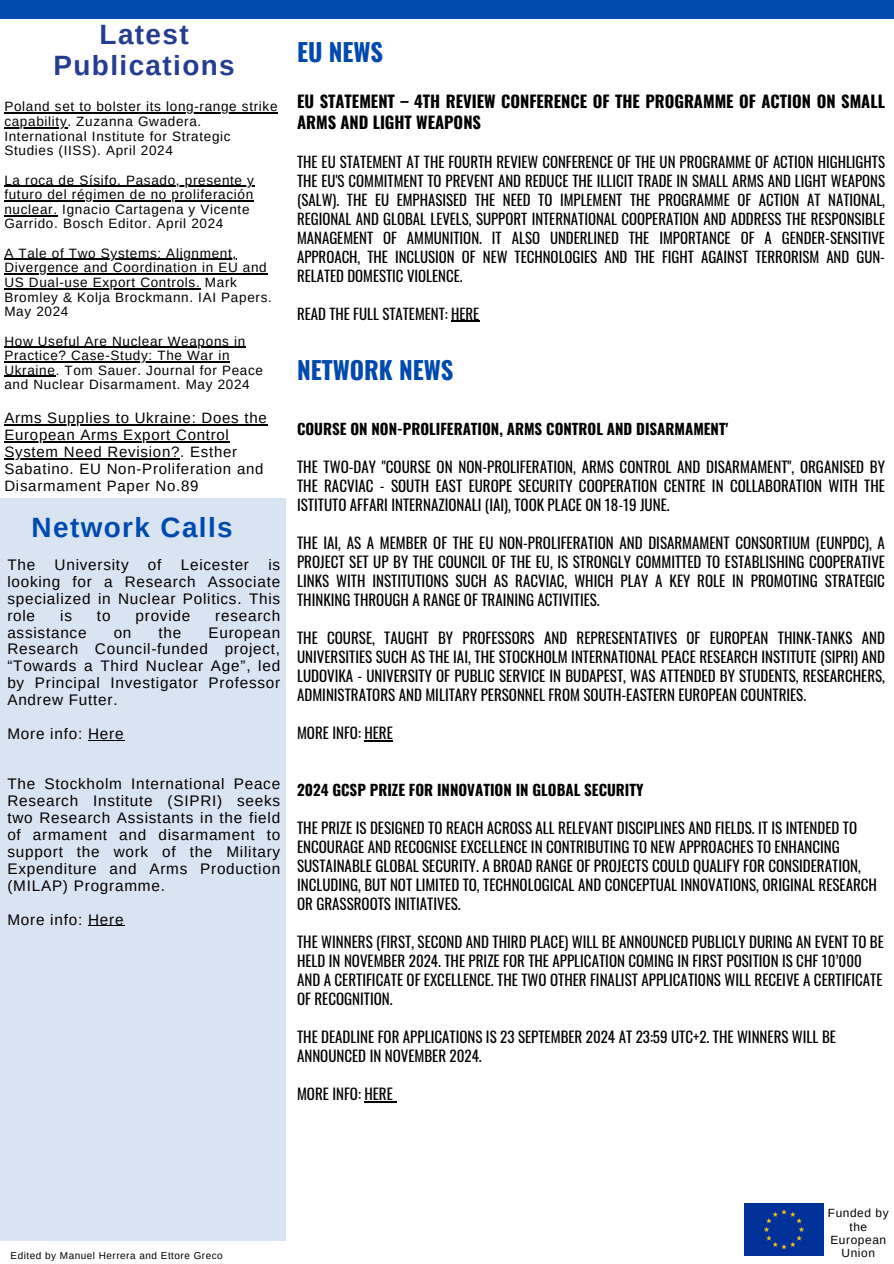
<style>
.page{position:relative;width:894px;height:1264px;background:#fff}
.page>*{position:absolute;margin:0;border:0;box-sizing:border-box;transform-origin:0 0}
.t1{font:700 27.9px/31.5px "Arimo";letter-spacing:.05em;color:#253d91;text-align:center}
.t2{font:700 27.9px "Arimo";letter-spacing:.05em;color:#004aad}
.t3{font:700 24.45px "Oswald";color:#004aad}
.t4{font:700 16.5px/21px "Oswald";color:#000}
.t5{font:15.3px/16.8px "Arimo";letter-spacing:.05em;color:#000;text-align:justify}
.t6{font:15px/19px "Oswald";color:#000;text-align:justify}
.t7{font:15px/16.8px "Arimo";letter-spacing:.05em;color:#000}
.t8{font:700 15px "Oswald";color:#000}
.t9{font:14.85px/19px "Oswald";color:#000;text-align:justify}
.t10{font:13.5px/14.7px "Arimo";letter-spacing:.05em;color:#000}
.t11{font:11.85px/13.4px "Arimo";letter-spacing:.05em;color:#000;text-align:center}
.t12{font:9.9px "Arimo";letter-spacing:.05em;color:#000}
</style>
<div class="page">
<div style="left:0;top:498px;width:286px;height:742px;background:#d9e4f2"></div>
<div style="left:0;top:0;width:893px;height:19px;background:#004aad"></div>
<svg style="left:451px;top:321px;width:28px;height:1px"></svg>
<svg style="left:364px;top:740px;width:29px;height:1px"></svg>
<svg style="left:364px;top:1101px;width:32px;height:1px"></svg>
<img style="left:744px;top:1203px;width:78px;height:52px">
<hr style="left:4px;top:112px;width:274px;height:2px;background:#000">
<hr style="left:4px;top:127px;width:63px;height:1px;background:#000">
<hr style="left:4px;top:186px;width:250px;height:1px;background:#000">
<hr style="left:4px;top:200px;width:250px;height:1px;background:#000">
<hr style="left:4px;top:215px;width:54px;height:1px;background:#000">
<hr style="left:4px;top:259px;width:233px;height:1px;background:#000">
<hr style="left:4px;top:273px;width:263px;height:1px;background:#000">
<hr style="left:4px;top:288px;width:196px;height:1px;background:#000">
<hr style="left:4px;top:346px;width:242px;height:2px;background:#000">
<hr style="left:4px;top:361px;width:226px;height:1px;background:#000">
<hr style="left:4px;top:376px;width:52px;height:1px;background:#000">
<hr style="left:4px;top:424px;width:263px;height:1px;background:#000">
<hr style="left:4px;top:441px;width:226px;height:1px;background:#000">
<hr style="left:4px;top:458px;width:176px;height:1px;background:#000">
<hr style="left:88px;top:739px;width:36px;height:1px;background:#000">
<hr style="left:88px;top:925px;width:36px;height:1px;background:#000">
<h6 class="t1" style="left:53px;top:18px;width:183px">Latest<br>Publications</h6>
<h2 class="t10" style="left:4px;top:99px;width:274px">Poland set to bolster its long-range strike</h2>
<h3 class="t10" style="left:4px;top:114px;width:228px">capability. Zuzanna Gwadera.<br>International Institute for Strategic<br>Studies (IISS). April 2024</h3>
<h4 class="t10" style="left:4px;top:172px;width:251px">La roca de Sísifo. Pasado, presente y</h4>
<h4 class="t10" style="left:4px;top:187px;width:250px">futuro del régimen de no proliferación nuclear. Ignacio Cartagena y Vicente<br>Garrido. Bosch Editor. April 2024</h4>
<h4 class="t10" style="left:4px;top:246px;width:233px">A Tale of Two Systems: Alignment,</h4>
<h4 class="t10" style="left:4px;top:260px;width:264px">Divergence and Coordination in EU and</h4>
<h3 class="t10" style="left:4px;top:275px;width:269px">US Dual-use Export Controls. Mark<br>Bromley &amp; Kolja Brockmann. IAI Papers.<br>May 2024</h3>
<h4 class="t10" style="left:4px;top:333px;width:242px">How Useful Are Nuclear Weapons in</h4>
<h4 class="t10" style="left:4px;top:348px;width:260px">Practice? Case-Study: The War in<br>Ukraine. Tom Sauer. Journal for Peace and Nuclear Disarmament. May 2024</h4>
<h4 class="t7" style="left:4px;top:409px;width:264px">Arms Supplies to Ukraine: Does the</h4>
<h4 class="t7" style="left:4px;top:426px;width:226px">European Arms Export Control</h4>
<p class="t7" style="left:4px;top:443px;width:260px">System Need Revision?. Esther<br>Sabatino. EU Non-Proliferation and<br>Disarmament Paper No.89</p>
<h1 class="t2" style="left:32px;top:511px;width:202px">Network Calls</h1>
<p class="t5" style="left:7px;top:556px;width:29px">The</p>
<p class="t5" style="left:55px;top:556px;width:76px">University</p>
<p class="t5" style="left:148px;top:556px;width:15px">of</p>
<p class="t5" style="left:181px;top:556px;width:70px">Leicester</p>
<p class="t5" style="left:7px;top:556px;width:274px;text-indent:261px">is looking for a Research Associate specialized in Nuclear Politics. This role</p>
<p class="t5" style="left:60px;top:607px;width:13px">is</p>
<p class="t5" style="left:97px;top:607px;width:15px">to</p>
<p class="t5" style="left:135px;top:607px;width:56px">provide</p>
<p class="t5" style="left:215px;top:607px;width:66px">research</p>
<p class="t5" style="left:7px;top:623px;width:81px">assistance</p>
<p class="t5" style="left:114px;top:623px;width:19px">on</p>
<p class="t5" style="left:158px;top:623px;width:24px">the</p>
<p class="t5" style="left:7px;top:623px;width:274px;text-indent:201px">European Research Council-funded project, “Towards a Third Nuclear Age”, led by Principal Investigator Professor Andrew Futter.</p>
<p class="t5" style="left:7px;top:725px;width:118px">More info: Here</p>
<p class="t5" style="left:7px;top:775px;width:274px">The Stockholm International Peace Research Institute (SIPRI) seeks two Research Assistants in the field of armament and disarmament to support the work of the Military Expenditure and Arms Production (MILAP) Programme.</p>
<p class="t5" style="left:7px;top:910px;width:118px">More info: Here</p>
<h1 class="t3" style="left:297px;top:33px;width:88px">EU NEWS</h1>
<p class="t4" style="left:297px;top:90px;width:589px">EU STATEMENT – 4TH REVIEW CONFERENCE OF THE PROGRAMME OF ACTION ON SMALL<br>ARMS AND LIGHT WEAPONS</p>
<p class="t9" style="left:297px;top:152px;width:589px">THE EU STATEMENT AT THE FOURTH REVIEW CONFERENCE OF THE UN PROGRAMME OF ACTION HIGHLIGHTS THE EU'S COMMITMENT TO PREVENT AND REDUCE THE ILLICIT TRADE IN SMALL ARMS AND LIGHT WEAPONS (SALW). THE EU EMPHASISED THE NEED TO IMPLEMENT THE PROGRAMME OF ACTION AT NATIONAL, REGIONAL AND GLOBAL LEVELS, SUPPORT INTERNATIONAL COOPERATION AND ADDRESS THE RESPONSIBLE MANAGEMENT OF AMMUNITION. IT ALSO UNDERLINED THE IMPORTANCE OF A GENDER-SENSITIVE APPROACH, THE INCLUSION OF NEW TECHNOLOGIES AND THE FIGHT AGAINST TERRORISM AND GUN-RELATED DOMESTIC VIOLENCE.</p>
<p class="t9" style="left:297px;top:304px;width:184px">READ THE FULL STATEMENT: HERE</p>
<p class="t3" style="left:297px;top:351px;width:158px">NETWORK NEWS</p>
<h5 class="t8" style="left:297px;top:417px;width:432px">COURSE ON NON-PROLIFERATION, ARMS CONTROL AND DISARMAMENT'</h5>
<h1 class="t6" style="left:297px;top:457px;width:589px">THE TWO-DAY "COURSE ON NON-PROLIFERATION, ARMS CONTROL AND DISARMAMENT", ORGANISED BY THE RACVIAC - SOUTH EAST EUROPE SECURITY COOPERATION CENTRE IN COLLABORATION WITH THE ISTITUTO AFFARI INTERNAZIONALI (IAI), TOOK PLACE ON 18-19 JUNE.</h1>
<h5 class="t6" style="left:297px;top:533px;width:589px">THE IAI, AS A MEMBER OF THE EU NON-PROLIFERATION AND DISARMAMENT CONSORTIUM (EUNPDC), A PROJECT SET UP BY THE COUNCIL OF THE EU, IS STRONGLY COMMITTED TO ESTABLISHING COOPERATIVE LINKS WITH INSTITUTIONS SUCH AS RACVIAC, WHICH PLAY A KEY ROLE IN PROMOTING STRATEGIC THINKING THROUGH A RANGE OF TRAINING ACTIVITIES.</h5>
<h5 class="t6" style="left:297px;top:628px;width:589px">THE COURSE, TAUGHT BY PROFESSORS AND REPRESENTATIVES OF EUROPEAN THINK-TANKS AND UNIVERSITIES SUCH AS THE IAI, THE STOCKHOLM INTERNATIONAL PEACE RESEARCH INSTITUTE (SIPRI) AND LUDOVIKA - UNIVERSITY OF PUBLIC SERVICE IN BUDAPEST, WAS ATTENDED BY STUDENTS, RESEARCHERS, ADMINISTRATORS AND MILITARY PERSONNEL FROM SOUTH-EASTERN EUROPEAN COUNTRIES.</h5>
<h5 class="t6" style="left:297px;top:723px;width:97px">MORE INFO: HERE</h5>
<h5 class="t8" style="left:297px;top:778px;width:348px">2024 GCSP PRIZE FOR INNOVATION IN GLOBAL SECURITY</h5>
<p class="t6" style="left:297px;top:818px;width:581px;text-align:left">THE PRIZE IS DESIGNED TO REACH ACROSS ALL RELEVANT DISCIPLINES AND FIELDS. IT IS INTENDED TO ENCOURAGE AND RECOGNISE EXCELLENCE IN CONTRIBUTING TO NEW APPROACHES TO ENHANCING SUSTAINABLE GLOBAL SECURITY. A BROAD RANGE OF PROJECTS COULD QUALIFY FOR CONSIDERATION, INCLUDING, BUT NOT LIMITED TO, TECHNOLOGICAL AND CONCEPTUAL INNOVATIONS, ORIGINAL RESEARCH OR GRASSROOTS INITIATIVES.</p>
<p class="t6" style="left:297px;top:932px;width:588px;text-align:left">THE WINNERS (FIRST, SECOND AND THIRD PLACE) WILL BE ANNOUNCED PUBLICLY DURING AN EVENT TO BE HELD IN NOVEMBER 2024. THE PRIZE FOR THE APPLICATION COMING IN FIRST POSITION IS CHF 10’000<br>AND A CERTIFICATE OF EXCELLENCE. THE TWO OTHER FINALIST APPLICATIONS WILL RECEIVE A CERTIFICATE OF RECOGNITION.</p>
<h2 class="t6" style="left:297px;top:1027px;width:540px">THE DEADLINE FOR APPLICATIONS IS 23 SEPTEMBER 2024 AT 23:59 UTC+2. THE WINNERS WILL BE<br>ANNOUNCED IN NOVEMBER 2024.</h2>
<h3 class="t6" style="left:297px;top:1084px;width:97px">MORE INFO: HERE</h3>
<p class="t12" style="left:11px;top:1249px;width:214px">Edited by Manuel Herrera and Ettore Greco</p>
<p class="t11" style="left:827px;top:1206px;width:62px">Funded by</p>
<p class="t11" style="left:830px;top:1219px;width:57px">the<br>European<br>Union</p>
</div>
